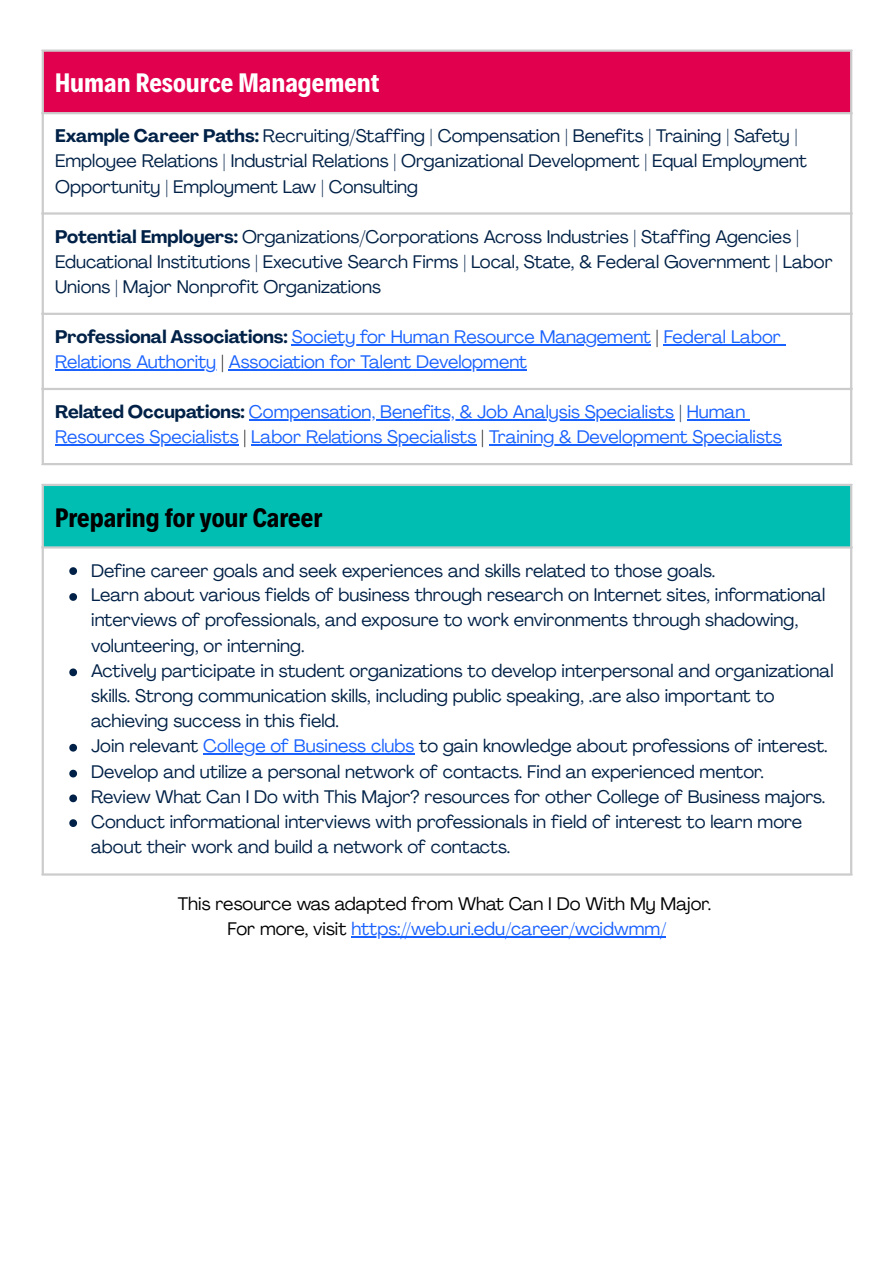
<style>
.page{position:relative;width:894px;height:1263px;background:#fff}
.page>*{position:absolute;margin:0;border:0;box-sizing:border-box;transform-origin:0 0}
.t1{font:700 27px "Decalotype";color:#fff}
.t2{font:700 27px "Decalotype";color:#000}
.t3{font:18px/25.3px "Agrandir";color:#002147}
.t4{font:18px/24.8px "Agrandir";color:#1a62ff}
.t5{font:18px/24.8px "Agrandir";color:#000;text-align:center}
.s1{font-weight:700}
.s2{font-weight:700;color:#002147}
.s3{color:#000}
.s4{color:#002147}
.s5{color:#1a62ff}
</style>
<div class="page">
<hr style="left:351px;top:936px;width:315px;height:1px;background:#1a62ff">
<div style="left:42px;top:50px;width:809px;height:63px;background:#e0004d"></div>
<hr style="left:292px;top:344px;width:359px;height:1px;background:#1a62ff">
<hr style="left:663px;top:344px;width:117px;height:1px;background:#1a62ff">
<hr style="left:55px;top:369px;width:161px;height:1px;background:#1a62ff">
<hr style="left:229px;top:369px;width:298px;height:1px;background:#1a62ff">
<hr style="left:249px;top:419px;width:425px;height:1px;background:#1a62ff">
<hr style="left:686px;top:419px;width:59px;height:1px;background:#1a62ff">
<hr style="left:55px;top:444px;width:183px;height:1px;background:#1a62ff">
<hr style="left:251px;top:444px;width:225px;height:1px;background:#1a62ff">
<hr style="left:489px;top:444px;width:292px;height:1px;background:#1a62ff">
<hr style="left:42px;top:52px;width:2px;height:411px;background:#ccc">
<hr style="left:849px;top:52px;width:3px;height:411px;background:#ccc">
<hr style="left:42px;top:50px;width:810px;height:2px;background:#ccc">
<hr style="left:42px;top:112px;width:810px;height:2px;background:#ccc">
<hr style="left:42px;top:212px;width:810px;height:3px;background:#ccc">
<hr style="left:42px;top:313px;width:810px;height:2px;background:#ccc">
<hr style="left:42px;top:388px;width:810px;height:2px;background:#ccc">
<hr style="left:42px;top:463px;width:810px;height:2px;background:#ccc">
<div style="left:42px;top:485px;width:809px;height:63px;background:#00bfb2"></div>
<svg style="left:69px;top:567px;width:8px;height:8px"></svg>
<svg style="left:69px;top:593px;width:8px;height:8px"></svg>
<svg style="left:69px;top:668px;width:8px;height:8px"></svg>
<svg style="left:69px;top:744px;width:8px;height:8px"></svg>
<hr style="left:203px;top:753px;width:211px;height:1px;background:#1a62ff">
<svg style="left:69px;top:770px;width:8px;height:7px"></svg>
<svg style="left:69px;top:794px;width:8px;height:8px"></svg>
<svg style="left:69px;top:819px;width:8px;height:8px"></svg>
<hr style="left:42px;top:486px;width:2px;height:387px;background:#ccc">
<hr style="left:849px;top:486px;width:3px;height:387px;background:#ccc">
<hr style="left:42px;top:484px;width:810px;height:2px;background:#ccc">
<hr style="left:42px;top:546px;width:810px;height:3px;background:#ccc">
<hr style="left:42px;top:873px;width:810px;height:3px;background:#ccc">
<p class="t1" style="left:55px;top:65px;width:325px">Human Resource Management</p>
<h1 class="t3" style="left:55px;top:125px;width:753px"><span class="s1">Example Career Paths:</span> Recruiting/Staffing | Compensation | Benefits | Training | Safety |<br>Employee Relations | Industrial Relations | Organizational Development | Equal Employment<br>Opportunity | Employment Law | Consulting</h1>
<h1 class="t3" style="left:55px;top:226px;width:778px"><span class="s1">Potential Employers:</span> Organizations/Corporations Across Industries | Staffing Agencies |<br>Educational Institutions | Executive Search Firms | Local, State, &amp; Federal Government | Labor<br>Unions | Major Nonprofit Organizations</h1>
<h1 class="t4" style="left:55px;top:326px;width:727px"><span class="s2">Professional Associations:</span> Society for Human Resource Management <span class="s3">|</span> Federal Labor<br>Relations Authority <span class="s3">|</span> Association for Talent Development</h1>
<h1 class="t4" style="left:55px;top:401px;width:727px"><span class="s2">Related Occupations:</span> Compensation, Benefits, &amp; Job Analysis Specialists <span class="s4">|</span> Human<br>Resources Specialists <span class="s3">|</span> Labor Relations Specialists <span class="s3">|</span> Training &amp; Development Specialists</h1>
<p class="t2" style="left:55px;top:499px;width:269px">Preparing for your Career</p>
<p class="t3" style="left:91px;top:559px;width:625px">Define career goals and seek experiences and skills related to those goals.</p>
<p class="t3" style="left:91px;top:584px;width:735px">Learn about various fields of business through research on Internet sites, informational interviews of professionals, and exposure to work environments through shadowing, volunteering, or interning.</p>
<p class="t3" style="left:91px;top:660px;width:743px">Actively participate in student organizations to develop interpersonal and organizational skills. Strong communication skills, including public speaking, .are also important to achieving success in this field.</p>
<p class="t3" style="left:91px;top:735px;width:737px">Join relevant <span class="s5">College of Business clubs</span> to gain knowledge about professions of interest.</p>
<p class="t3" style="left:91px;top:761px;width:674px">Develop and utilize a personal network of contacts. Find an experienced mentor.</p>
<p class="t3" style="left:91px;top:786px;width:735px">Review What Can I Do with This Major? resources for other College of Business majors.</p>
<p class="t3" style="left:91px;top:810px;width:712px;line-height:25.8px">Conduct informational interviews with professionals in field of interest to learn more about their work and build a network of contacts.</p>
<p class="t5" style="left:178px;top:893px;width:534px">This resource was adapted from What Can I Do With My Major.<br>For more, visit <span class="s5">https://web.uri.edu/career/wcidwmm/</span></p>
</div>
